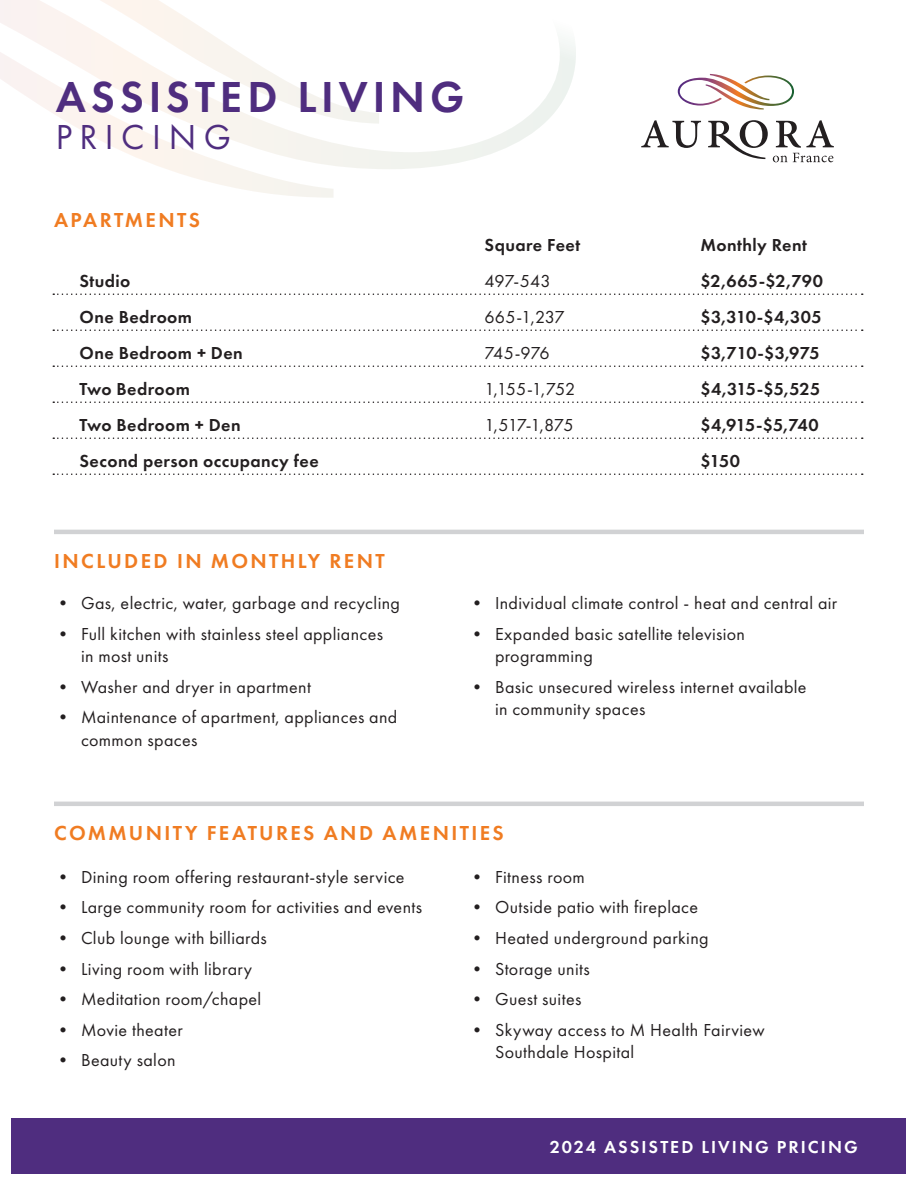
<style>
.page{position:relative;width:918px;height:1188px;background:#fff}
.page>*{position:absolute;margin:0;border:0;box-sizing:border-box;transform-origin:0 0}
.t1{font:600 45px "Futura PT";letter-spacing:.11em;color:#4f2d7f}
.t2{font:36px "Futura PT";letter-spacing:.21em;color:#4f2d7f}
.t3{font:600 21px "Futura PT";letter-spacing:.11em;color:#f07c22}
.t4{font:18px/22.5px "Futura PT";letter-spacing:.02em;color:#231f20}
.t5{font:600 18px "Futura PT";letter-spacing:.02em;color:#231f20}
.t6{font:600 18px "Futura PT";letter-spacing:.115em;color:#fff}
</style>
<div class="page">
<div style="left:12px;top:1119px;width:894px;height:55px;background:#4f2d7f"></div>
<hr style="left:54px;top:530px;width:810px;height:4px;background:#d1d2d4">
<hr style="left:54px;top:802px;width:810px;height:4px;background:#d1d2d4">
<svg style="left:641px;top:120px;width:60px;height:28px"></svg>
<img style="left:678px;top:74px;width:116px;height:36px">
<svg style="left:708px;top:120px;width:126px;height:42px"></svg>
<svg style="left:0;top:0;width:576px;height:198px"></svg>
<svg style="left:53px;top:293px;width:810px;height:2px"></svg>
<svg style="left:53px;top:329px;width:810px;height:2px"></svg>
<svg style="left:53px;top:365px;width:810px;height:2px"></svg>
<svg style="left:53px;top:401px;width:810px;height:2px"></svg>
<svg style="left:53px;top:437px;width:810px;height:2px"></svg>
<svg style="left:53px;top:473px;width:810px;height:2px"></svg>
<p class="t1" style="left:56px;top:69px;width:410px">ASSISTED LIVING</p>
<p class="t2" style="left:56px;top:116px;width:177px">PRICING</p>
<p class="t3" style="left:54px;top:207px;width:148px">APARTMENTS</p>
<p class="t5" style="left:484px;top:233px;width:97px">Square Feet</p>
<p class="t5" style="left:700px;top:233px;width:108px">Monthly Rent</p>
<p class="t5" style="left:80px;top:269px;width:52px">Studio</p>
<p class="t4" style="left:484px;top:269px;width:68px">497-543</p>
<p class="t5" style="left:700px;top:269px;width:124px">$2,665-$2,790</p>
<p class="t5" style="left:80px;top:305px;width:114px">One Bedroom</p>
<p class="t4" style="left:484px;top:305px;width:82px">665-1,237</p>
<p class="t5" style="left:700px;top:305px;width:123px">$3,310-$4,305</p>
<p class="t5" style="left:80px;top:341px;width:165px">One Bedroom + Den</p>
<p class="t4" style="left:484px;top:341px;width:67px">745-976</p>
<p class="t5" style="left:700px;top:341px;width:121px">$3,710-$3,975</p>
<p class="t5" style="left:80px;top:377px;width:112px">Two Bedroom</p>
<p class="t4" style="left:484px;top:377px;width:92px">1,155-1,752</p>
<p class="t5" style="left:700px;top:377px;width:121px">$4,315-$5,525</p>
<p class="t5" style="left:80px;top:413px;width:163px">Two Bedroom + Den</p>
<p class="t4" style="left:484px;top:413px;width:91px">1,517-1,875</p>
<p class="t5" style="left:700px;top:413px;width:120px">$4,915-$5,740</p>
<p class="t5" style="left:80px;top:449px;width:241px">Second person occupancy fee</p>
<p class="t5" style="left:700px;top:449px;width:41px">$150</p>
<p class="t3" style="left:54px;top:548px;width:332px">INCLUDED IN MONTHLY RENT</p>
<p class="t4" style="left:54px;top:592px;width:348px">• Gas, electric, water, garbage and recycling</p>
<p class="t4" style="left:81px;top:622px;width:304px;text-indent:-27px">• Full kitchen with stainless steel appliances in most units</p>
<p class="t4" style="left:54px;top:676px;width:258px">• Washer and dryer in apartment</p>
<p class="t4" style="left:81px;top:706px;width:318px;text-indent:-27px">• Maintenance of apartment, appliances and common spaces</p>
<p class="t4" style="left:468px;top:592px;width:371px">• Individual climate control - heat and central air</p>
<p class="t4" style="left:495px;top:622px;width:252px;text-indent:-27px">• Expanded basic satellite television programming</p>
<p class="t4" style="left:495px;top:676px;width:313px;text-indent:-27px">• Basic unsecured wireless internet available in community spaces</p>
<p class="t3" style="left:54px;top:820px;width:451px">COMMUNITY FEATURES AND AMENITIES</p>
<p class="t4" style="left:54px;top:865px;width:352px">• Dining room offering restaurant-style service</p>
<p class="t4" style="left:54px;top:896px;width:370px">• Large community room for activities and events</p>
<p class="t4" style="left:54px;top:927px;width:214px">• Club lounge with billiards</p>
<p class="t4" style="left:54px;top:957px;width:200px">• Living room with library</p>
<p class="t4" style="left:54px;top:988px;width:209px">• Meditation room/chapel</p>
<p class="t4" style="left:54px;top:1018px;width:130px">• Movie theater</p>
<p class="t4" style="left:54px;top:1049px;width:123px">• Beauty salon</p>
<p class="t4" style="left:468px;top:865px;width:118px">• Fitness room</p>
<p class="t4" style="left:468px;top:896px;width:232px">• Outside patio with fireplace</p>
<p class="t4" style="left:468px;top:927px;width:242px">• Heated underground parking</p>
<p class="t4" style="left:468px;top:957px;width:123px">• Storage units</p>
<p class="t4" style="left:468px;top:988px;width:115px">• Guest suites</p>
<p class="t4" style="left:495px;top:1018px;width:271px;text-indent:-27px">• Skyway access to M Health Fairview<br>Southdale Hospital</p>
<p class="t6" style="left:550px;top:1136px;width:310px">2024 ASSISTED LIVING PRICING</p>
</div>
